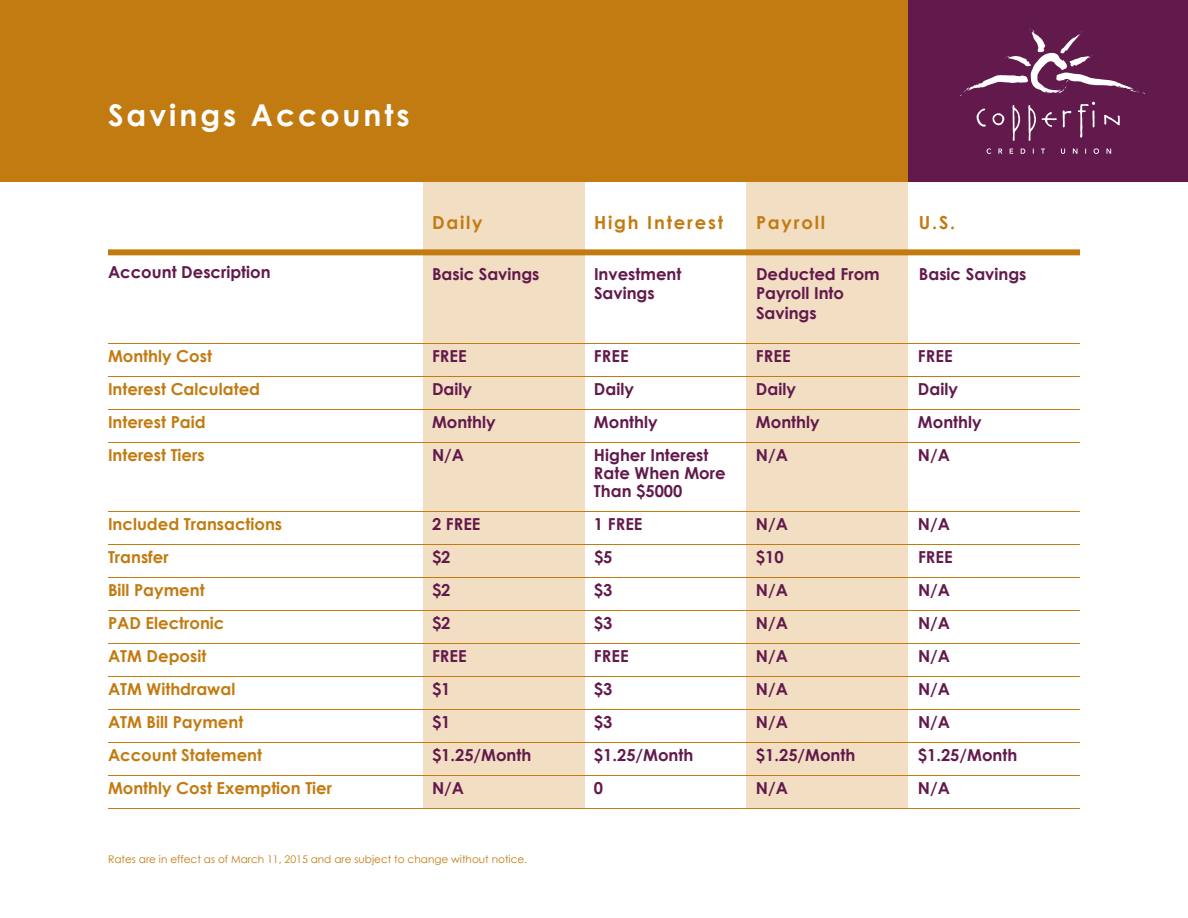
<style>
.page{position:relative;width:1188px;height:918px;background:#fff}
.page>*{position:absolute;margin:0;border:0;box-sizing:border-box;transform-origin:0 0}
.Head{font:700 30px "Century Gothic";letter-spacing:.1em;color:#fff}
.t1{font:700 18px "Century Gothic";letter-spacing:.1em;color:#c27b11}
.Form_text{font:700 16.5px/19.8px "Century Gothic";color:#62194b}
.Form_text-2{font:700 16.5px "Century Gothic";color:#c27b11}
.t2{font:10.5px "Century Gothic";color:#c27b11}
</style>
<div class="page">
<div style="left:747px;top:154px;width:161px;height:654px;background:#f2dec3"></div>
<div style="left:423px;top:154px;width:161px;height:654px;background:#f2dec3"></div>
<div style="left:0;top:0;width:981px;height:182px;background:#c27b11"></div>
<div style="left:108px;top:249px;width:972px;height:6px;background:#c27b11"></div>
<hr style="left:108px;top:343px;width:972px;height:1px;background:#c27b11">
<hr style="left:108px;top:376px;width:972px;height:1px;background:#c27b11">
<hr style="left:108px;top:409px;width:972px;height:1px;background:#c27b11">
<hr style="left:108px;top:442px;width:972px;height:1px;background:#c27b11">
<hr style="left:108px;top:511px;width:972px;height:1px;background:#c27b11">
<hr style="left:108px;top:544px;width:972px;height:1px;background:#c27b11">
<hr style="left:108px;top:577px;width:972px;height:1px;background:#c27b11">
<hr style="left:108px;top:610px;width:972px;height:1px;background:#c27b11">
<hr style="left:108px;top:643px;width:972px;height:1px;background:#c27b11">
<hr style="left:108px;top:676px;width:972px;height:1px;background:#c27b11">
<hr style="left:108px;top:709px;width:972px;height:1px;background:#c27b11">
<hr style="left:108px;top:742px;width:972px;height:1px;background:#c27b11">
<hr style="left:108px;top:775px;width:972px;height:1px;background:#c27b11">
<hr style="left:108px;top:808px;width:972px;height:1px;background:#c27b11">
<div style="left:908px;top:0;width:280px;height:182px;background:#62194b"></div>
<svg style="left:987px;top:148px;width:124px;height:6px"></svg>
<svg style="left:976px;top:102px;width:144px;height:39px"></svg>
<svg style="left:960px;top:29px;width:186px;height:67px"></svg>
<p class="Head" style="left:108px;top:96px;width:303px">Savings Accounts</p>
<p class="Form_text" style="left:108px;top:262px;width:164px">Account Description</p>
<p class="t1" style="left:432px;top:211px;width:52px">Daily</p>
<p class="Form_text" style="left:432px;top:263px;width:109px">Basic Savings</p>
<p class="t1" style="left:594px;top:211px;width:131px">High Interest</p>
<p class="Form_text" style="left:594px;top:263px;width:89px">Investment<br>Savings</p>
<p class="t1" style="left:756px;top:211px;width:71px">Payroll</p>
<p class="Form_text" style="left:756px;top:263px;width:125px">Deducted From<br>Payroll Into<br>Savings</p>
<p class="t1" style="left:919px;top:211px;width:38px">U.S.</p>
<p class="Form_text" style="left:919px;top:263px;width:109px">Basic Savings</p>
<p class="Form_text-2" style="left:108px;top:346px;width:105px">Monthly Cost</p>
<p class="Form_text" style="left:432px;top:346px;width:36px">FREE</p>
<p class="Form_text" style="left:594px;top:346px;width:36px">FREE</p>
<p class="Form_text" style="left:756px;top:346px;width:36px">FREE</p>
<p class="Form_text" style="left:918px;top:346px;width:36px">FREE</p>
<p class="Form_text-2" style="left:108px;top:379px;width:154px">Interest Calculated</p>
<p class="Form_text" style="left:432px;top:379px;width:41px">Daily</p>
<p class="Form_text" style="left:594px;top:379px;width:41px">Daily</p>
<p class="Form_text" style="left:756px;top:379px;width:41px">Daily</p>
<p class="Form_text" style="left:918px;top:379px;width:41px">Daily</p>
<p class="Form_text-2" style="left:108px;top:412px;width:99px">Interest Paid</p>
<p class="Form_text" style="left:432px;top:412px;width:65px">Monthly</p>
<p class="Form_text" style="left:594px;top:412px;width:65px">Monthly</p>
<p class="Form_text" style="left:756px;top:412px;width:65px">Monthly</p>
<p class="Form_text" style="left:918px;top:412px;width:65px">Monthly</p>
<p class="Form_text-2" style="left:108px;top:445px;width:98px">Interest Tiers</p>
<p class="Form_text" style="left:432px;top:445px;width:34px">N/A</p>
<p class="Form_text" style="left:594px;top:445px;width:116px">Higher Interest</p>
<p class="Form_text" style="left:756px;top:445px;width:34px">N/A</p>
<p class="Form_text" style="left:918px;top:445px;width:34px">N/A</p>
<p class="Form_text" style="left:594px;top:464px;width:133px;line-height:18px">Rate When More<br>Than $5000</p>
<p class="Form_text-2" style="left:108px;top:514px;width:176px">Included Transactions</p>
<p class="Form_text" style="left:432px;top:514px;width:50px">2 FREE</p>
<p class="Form_text" style="left:594px;top:514px;width:50px">1 FREE</p>
<p class="Form_text" style="left:756px;top:514px;width:34px">N/A</p>
<p class="Form_text" style="left:918px;top:514px;width:34px">N/A</p>
<p class="Form_text-2" style="left:108px;top:547px;width:62px">Transfer</p>
<p class="Form_text" style="left:432px;top:547px;width:20px">$2</p>
<p class="Form_text" style="left:594px;top:547px;width:20px">$5</p>
<p class="Form_text" style="left:756px;top:547px;width:29px">$10</p>
<p class="Form_text" style="left:918px;top:547px;width:36px">FREE</p>
<p class="Form_text-2" style="left:108px;top:580px;width:98px">Bill Payment</p>
<p class="Form_text" style="left:432px;top:580px;width:20px">$2</p>
<p class="Form_text" style="left:594px;top:580px;width:20px">$3</p>
<p class="Form_text" style="left:756px;top:580px;width:34px">N/A</p>
<p class="Form_text" style="left:918px;top:580px;width:34px">N/A</p>
<p class="Form_text-2" style="left:108px;top:613px;width:118px">PAD Electronic</p>
<p class="Form_text" style="left:432px;top:613px;width:20px">$2</p>
<p class="Form_text" style="left:594px;top:613px;width:20px">$3</p>
<p class="Form_text" style="left:756px;top:613px;width:34px">N/A</p>
<p class="Form_text" style="left:918px;top:613px;width:34px">N/A</p>
<p class="Form_text-2" style="left:108px;top:646px;width:100px">ATM Deposit</p>
<p class="Form_text" style="left:432px;top:646px;width:36px">FREE</p>
<p class="Form_text" style="left:594px;top:646px;width:36px">FREE</p>
<p class="Form_text" style="left:756px;top:646px;width:34px">N/A</p>
<p class="Form_text" style="left:918px;top:646px;width:34px">N/A</p>
<p class="Form_text-2" style="left:108px;top:679px;width:129px">ATM Withdrawal</p>
<p class="Form_text" style="left:432px;top:679px;width:20px">$1</p>
<p class="Form_text" style="left:594px;top:679px;width:20px">$3</p>
<p class="Form_text" style="left:756px;top:679px;width:34px">N/A</p>
<p class="Form_text" style="left:918px;top:679px;width:34px">N/A</p>
<p class="Form_text-2" style="left:108px;top:712px;width:137px">ATM Bill Payment</p>
<p class="Form_text" style="left:432px;top:712px;width:20px">$1</p>
<p class="Form_text" style="left:594px;top:712px;width:20px">$3</p>
<p class="Form_text" style="left:756px;top:712px;width:34px">N/A</p>
<p class="Form_text" style="left:918px;top:712px;width:34px">N/A</p>
<p class="Form_text-2" style="left:108px;top:745px;width:156px">Account Statement</p>
<p class="Form_text" style="left:432px;top:745px;width:101px">$1.25/Month</p>
<p class="Form_text" style="left:594px;top:745px;width:101px">$1.25/Month</p>
<p class="Form_text" style="left:756px;top:745px;width:101px">$1.25/Month</p>
<p class="Form_text" style="left:918px;top:745px;width:101px">$1.25/Month</p>
<p class="Form_text-2" style="left:108px;top:778px;width:226px">Monthly Cost Exemption Tier</p>
<p class="Form_text" style="left:432px;top:778px;width:34px">N/A</p>
<p class="Form_text" style="left:594px;top:778px;width:11px">0</p>
<p class="Form_text" style="left:756px;top:778px;width:34px">N/A</p>
<p class="Form_text" style="left:918px;top:778px;width:34px">N/A</p>
<p class="t2" style="left:108px;top:852px;width:421px">Rates are in effect as of March 11, 2015 and are subject to change without notice.</p>
</div>
